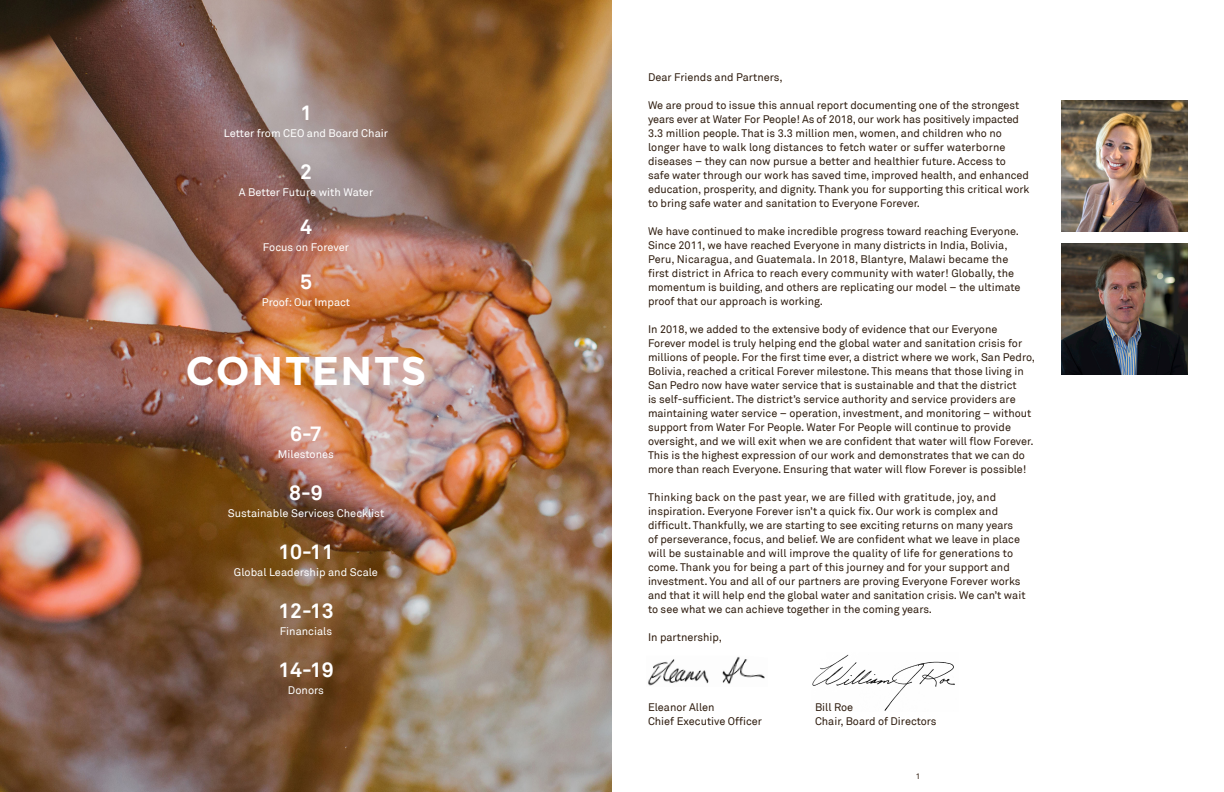
<style>
.page{position:relative;width:1224px;height:792px;background:#fff}
.page>*{position:absolute;margin:0;border:0;box-sizing:border-box;transform-origin:0 0}
.t1{font:700 40px "Gotham";letter-spacing:.04em;color:#fff}
.t2{font:700 21px "Akkurat";color:#fff}
.Body{font:11px/14px "Akkurat";color:#2e1c0e}
.t3{font:11px "Akkurat";color:#fff}
.t4{font:8px "Akkurat";color:#2e1c0e}
</style>
<div class="page">
<img style="left:812px;top:654px;width:143px;height:57px">
<img style="left:0;top:0;width:612px;height:792px">
<img style="left:648px;top:656px;width:117px;height:30px">
<img style="left:1062px;top:100px;width:126px;height:131px">
<img style="left:1062px;top:243px;width:126px;height:131px">
<p class="t2" style="left:300px;top:99px;width:13px">1</p>
<p class="t3" style="left:224px;top:127px;width:166px">Letter from CEO and Board Chair</p>
<p class="t2" style="left:300px;top:158px;width:13px">2</p>
<p class="t3" style="left:239px;top:186px;width:136px">A Better Future with Water</p>
<p class="t2" style="left:300px;top:213px;width:13px">4</p>
<p class="t3" style="left:263px;top:241px;width:88px">Focus on Forever</p>
<p class="t2" style="left:300px;top:268px;width:13px">5</p>
<p class="t3" style="left:262px;top:296px;width:90px">Proof: Our Impact</p>
<p class="t1" style="left:186px;top:344px;width:242px">CONTENTS</p>
<p class="t2" style="left:290px;top:420px;width:33px">6-7</p>
<p class="t3" style="left:278px;top:448px;width:58px">Milestones</p>
<p class="t2" style="left:289px;top:479px;width:35px">8-9</p>
<p class="t3" style="left:228px;top:507px;width:158px">Sustainable Services Checklist</p>
<p class="t2" style="left:278px;top:538px;width:57px">10-11</p>
<p class="t3" style="left:234px;top:566px;width:146px">Global Leadership and Scale</p>
<p class="t2" style="left:278px;top:597px;width:57px">12-13</p>
<p class="t3" style="left:280px;top:625px;width:54px">Financials</p>
<p class="t2" style="left:278px;top:656px;width:57px">14-19</p>
<p class="t3" style="left:288px;top:684px;width:38px">Donors</p>
<p class="Body" style="left:648px;top:70px;width:136px">Dear Friends and Partners,</p>
<p class="Body" style="left:648px;top:98px;width:383px">We are proud to issue this annual report documenting one of the strongest years ever at Water For People! As of 2018, our work has positively impacted 3.3 million people. That is 3.3 million men, women, and children who no longer have to walk long distances to fetch water or suffer waterborne diseases – they can now pursue a better and healthier future. Access to safe water through our work has saved time, improved health, and enhanced education, prosperity, and dignity. Thank you for supporting this critical work to bring safe water and sanitation to Everyone Forever.</p>
<p class="Body" style="left:648px;top:224px;width:374px">We have continued to make incredible progress toward reaching Everyone.<br>Since 2011, we have reached Everyone in many districts in India, Bolivia, Peru, Nicaragua, and Guatemala. In 2018, Blantyre, Malawi became the first district in Africa to reach every community with water! Globally, the momentum is building, and others are replicating our model – the ultimate proof that our approach is working.</p>
<p class="Body" style="left:648px;top:322px;width:389px">In 2018, we added to the extensive body of evidence that our Everyone Forever model is truly helping end the global water and sanitation crisis for millions of people. For the first time ever, a district where we work, San Pedro, Bolivia, reached a critical Forever milestone. This means that those living in San Pedro now have water service that is sustainable and that the district<br>is self-sufficient. The district’s service authority and service providers are maintaining water service – operation, investment, and monitoring – without support from Water For People. Water For People will continue to provide oversight, and we will exit when we are confident that water will flow Forever.<br>This is the highest expression of our work and demonstrates that we can do more than reach Everyone. Ensuring that water will flow Forever is possible!</p>
<p class="Body" style="left:648px;top:490px;width:379px">Thinking back on the past year, we are filled with gratitude, joy, and inspiration. Everyone Forever isn’t a quick fix. Our work is complex and difficult. Thankfully, we are starting to see exciting returns on many years of perseverance, focus, and belief. We are confident what we leave in place will be sustainable and will improve the quality of life for generations to come. Thank you for being a part of this journey and for your support and investment. You and all of our partners are proving Everyone Forever works and that it will help end the global water and sanitation crisis. We can’t wait to see what we can achieve together in the coming years.</p>
<p class="Body" style="left:648px;top:630px;width:76px">In partnership,</p>
<p class="Body" style="left:648px;top:700px;width:68px">Eleanor Allen</p>
<p class="Body" style="left:648px;top:714px;width:116px">Chief Executive Officer</p>
<p class="Body" style="left:815px;top:700px;width:40px">Bill Roe</p>
<p class="Body" style="left:815px;top:714px;width:123px">Chair, Board of Directors</p>
<p class="t4" style="left:916px;top:771px;width:6px">1</p>
</div>
